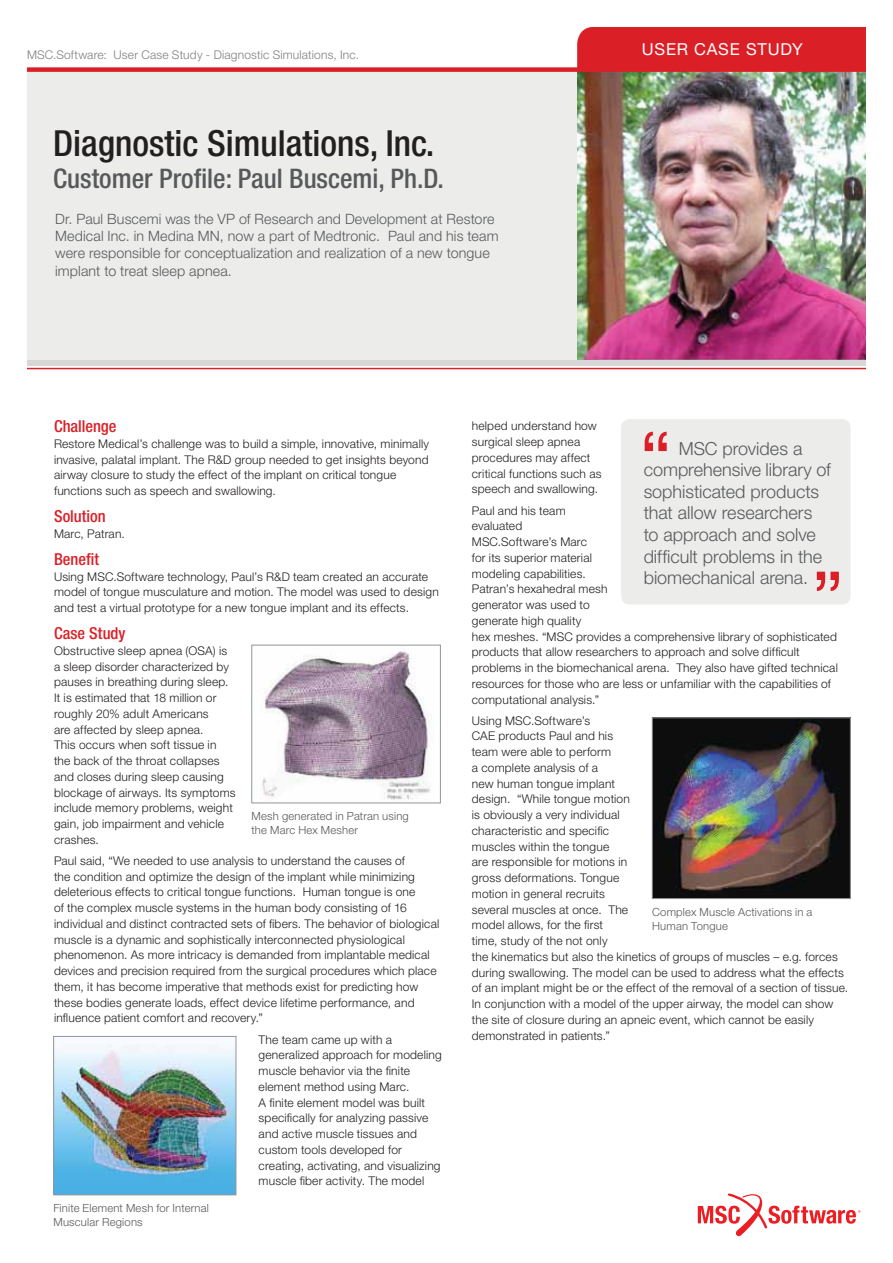
<style>
.page{position:relative;width:893px;height:1263px;background:#fff}
.page>*{position:absolute;margin:0;border:0;box-sizing:border-box;transform-origin:0 0}
.t1{font:500 condensed 36px "Helvetica Neue LT Pro";color:#231f20}
.t2{font:500 condensed 27px "Helvetica Neue LT Pro";color:#58595b}
.t3{font:300 18px/21.6px "Helvetica Neue LT Pro";color:#58595b}
.t4{font:500 condensed 16.5px "Helvetica Neue LT Pro";letter-spacing:.005em;color:#dc1f26}
.t5{font:16.5px "Helvetica Neue LT Pro";letter-spacing:.045em;color:#fff}
.t6{font:500 condensed 16.5px "Helvetica Neue LT Pro";color:#db1f26}
.t7{font:300 14.25px/17.4px "Helvetica Neue LT Pro";letter-spacing:.01em;color:#58595b}
.t8{font:300 12px/15.8px "Helvetica Neue LT Pro";letter-spacing:.015em;color:#231f20}
.t9{font:300 12px "Helvetica Neue LT Pro";letter-spacing:.015em;color:#807f83}
.t10{font:300 11.25px/13.5px "Helvetica Neue LT Pro";letter-spacing:.015em;color:#58595b}
</style>
<div class="page">
<div style="left:27px;top:70px;width:838px;height:291px;background:#ecedeb;border:1px solid #ecedeb"></div>
<div style="left:27px;top:360px;width:839px;height:5px;background:#d6d7d6"></div>
<hr style="left:27px;top:368px;width:839px;height:1px;background:#dc1f26">
<div style="left:577px;top:27px;width:289px;height:40px;background:#db1f26"></div>
<svg style="left:698px;top:1193px;width:163px;height:44px"></svg>
<img style="left:577px;top:72px;width:289px;height:287px">
<div style="left:27px;top:67px;width:839px;height:5px;background:#dc1f26"></div>
<div style="left:621px;top:419px;width:229px;height:185px;background:#ecedeb;border-radius:9px"></div>
<svg style="left:645px;top:432px;width:22px;height:19px"></svg>
<svg style="left:817px;top:572px;width:22px;height:19px"></svg>
<img style="left:262px;top:651px;width:168px;height:149px">
<div style="left:252px;top:645px;width:189px;height:158px;border:1px solid #939598"></div>
<img style="left:55px;top:1044px;width:179px;height:149px">
<div style="left:53px;top:1036px;width:183px;height:159px;border:1px solid #939598"></div>
<img style="left:654px;top:720px;width:194px;height:177px">
<div style="left:652px;top:718px;width:198px;height:181px;border:1px solid #939598"></div>
<p class="t9" style="left:27px;top:47px;width:334px">MSC.Software: User Case Study - Diagnostic Simulations, Inc.</p>
<h1 class="t1" style="left:53px;top:121px;width:383px">Diagnostic Simulations, Inc.</h1>
<h2 class="t2" style="left:53px;top:162px;width:392px">Customer Profile: Paul Buscemi, Ph.D.</h2>
<p class="t7" style="left:55px;top:210px;width:445px">Dr. Paul Buscemi was the VP of Research and Development at Restore Medical Inc. in Medina MN, now a part of Medtronic. Paul and his team were responsible for conceptualization and realization of a new tongue implant to treat sleep apnea.</p>
<h3 class="t5" style="left:642px;top:39px;width:163px">USER CASE STUDY</h3>
<h3 class="t6" style="left:54px;top:416px;width:64px">Challenge</h3>
<p class="t8" style="left:54px;top:435px;width:377px">Restore Medical’s challenge was to build a simple, innovative, minimally invasive, palatal implant. The R&amp;D group needed to get insights beyond airway closure to study the effect of the implant on critical tongue functions such as speech and swallowing.</p>
<h3 class="t4" style="left:54px;top:506px;width:53px">Solution</h3>
<p class="t8" style="left:54px;top:525px;width:72px">Marc, Patran.</p>
<h3 class="t4" style="left:54px;top:549px;width:47px">Benefit</h3>
<p class="t8" style="left:54px;top:568px;width:386px">Using MSC.Software technology, Paul’s R&amp;D team created an accurate model of tongue musculature and motion. The model was used to design and test a virtual prototype for a new tongue implant and its effects.</p>
<h3 class="t4" style="left:54px;top:623px;width:73px">Case Study</h3>
<p class="t8" style="left:54px;top:642px;width:183px">Obstructive sleep apnea (OSA) is a sleep disorder characterized by pauses in breathing during sleep.<br>It is estimated that 18 million or roughly 20% adult Americans<br>are affected by sleep apnea.<br>This occurs when soft tissue in the back of the throat collapses and closes during sleep causing blockage of airways. Its symptoms include memory problems, weight gain, job impairment and vehicle crashes.</p>
<p class="t8" style="left:54px;top:852px;width:387px">Paul said, “We needed to use analysis to understand the causes of<br>the condition and optimize the design of the implant while minimizing deleterious effects to critical tongue functions. Human tongue is one<br>of the complex muscle systems in the human body consisting of 16 individual and distinct contracted sets of fibers. The behavior of biological muscle is a dynamic and sophistically interconnected physiological phenomenon. As more intricacy is demanded from implantable medical devices and precision required from the surgical procedures which place them, it has become imperative that methods exist for predicting how these bodies generate loads, effect device lifetime performance, and influence patient comfort and recovery.”</p>
<p class="t8" style="left:259px;top:1031px;width:185px">The team came up with a generalized approach for modeling muscle behavior via the finite element method using Marc.<br>A finite element model was built specifically for analyzing passive and active muscle tissues and custom tools developed for creating, activating, and visualizing muscle fiber activity. The model</p>
<p class="t10" style="left:252px;top:809px;width:159px">Mesh generated in Patran using the Marc Hex Mesher</p>
<p class="t10" style="left:53px;top:1201px;width:157px">Finite Element Mesh for Internal<br>Muscular Regions</p>
<p class="t8" style="left:472px;top:418px;width:131px">helped understand how surgical sleep apnea procedures may affect critical functions such as speech and swallowing.</p>
<p class="t8" style="left:472px;top:502px;width:368px">Paul and his team<br>evaluated<br>MSC.Software’s Marc<br>for its superior material<br>modeling capabilities.<br>Patran’s hexahedral mesh<br>generator was used to<br>generate high quality<br>hex meshes. “MSC provides a comprehensive library of sophisticated products that allow researchers to approach and solve difficult problems in the biomechanical arena. They also have gifted technical resources for those who are less or unfamiliar with the capabilities of computational analysis.”</p>
<p class="t8" style="left:472px;top:712px;width:378px">Using MSC.Software’s<br>CAE products Paul and his<br>team were able to perform<br>a complete analysis of a<br>new human tongue implant<br>design. “While tongue motion<br>is obviously a very individual<br>characteristic and specific<br>muscles within the tongue<br>are responsible for motions in<br>gross deformations. Tongue<br>motion in general recruits<br>several muscles at once. The<br>model allows, for the first<br>time, study of the not only<br>the kinematics but also the kinetics of groups of muscles – e.g. forces during swallowing. The model can be used to address what the effects of an implant might be or the effect of the removal of a section of tissue.<br>In conjunction with a model of the upper airway, the model can show the site of closure during an apneic event, which cannot be easily demonstrated in patients.”</p>
<h3 class="t3" style="left:644px;top:437px;width:189px;text-indent:35px">MSC provides a comprehensive library of sophisticated products that allow researchers to approach and solve difficult problems in the biomechanical arena.</h3>
<p class="t10" style="left:652px;top:905px;width:162px">Complex Muscle Activations in a<br>Human Tongue</p>
</div>
